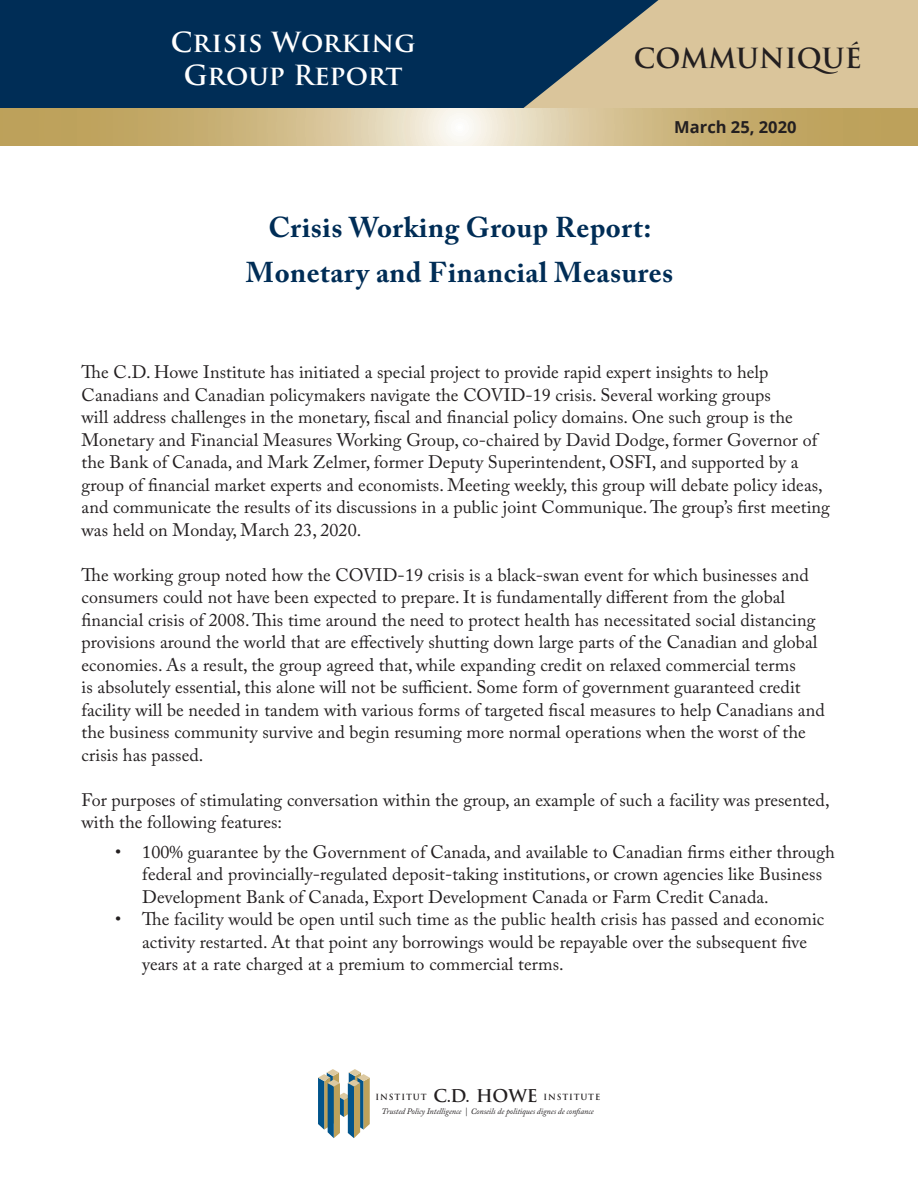
<style>
.page{position:relative;width:918px;height:1188px;background:#fff}
.page>*{position:absolute;margin:0;border:0;box-sizing:border-box;transform-origin:0 0}
.header1{font:700 28.5px "Adobe Caslon Pro";letter-spacing:.02em;color:#002d56}
.t1{font:700 27px/33px "Trajan Pro";letter-spacing:.01em;color:#fff;text-align:center}
.t2{font:700 27px "Trajan Pro";color:#231f20}
.body{font:18px/22.5px "Adobe Caslon Pro";letter-spacing:.005em;color:#231f20}
.BULLETS{font:18px/22.5px "Adobe Caslon Pro";letter-spacing:.005em;color:#231f20}
.t3{font:700 16.5px "Open Sans";color:#231f20}
.t4{font:italic 8.4px "Adobe Caslon Pro";letter-spacing:-.01em;color:#231f20}
.t5{font:700 8.25px "Trajan";letter-spacing:.11em;color:#231f20}
.s1{font-size:17.25px}
</style>
<div class="page">
<div style="left:0;top:0;width:664px;height:108px;background:#002d56"></div>
<svg style="left:524px;top:0;width:394px;height:108px"></svg>
<svg style="left:1px;top:108px;width:917px;height:38px;background:#d0bb88"></svg>
<svg style="left:318px;top:1069px;width:52px;height:69px"></svg>
<p class="t1" style="left:171px;top:27px;width:246px">Crisis Working<br>Group Report</p>
<p class="t2" style="left:634px;top:42px;width:230px">COMMUNIQUÉ</p>
<p class="t3" style="left:674px;top:116px;width:124px">March 25, 2020</p>
<p class="header1" style="left:268px;top:210px;width:385px">Crisis Working Group Report:</p>
<p class="header1" style="left:246px;top:255px;width:429px">Monetary and Financial Measures</p>
<p class="body" style="left:82px;top:361px;width:750px">The C.D. Howe Institute has initiated a special project to provide rapid expert insights to help Canadians and Canadian policymakers navigate the COVID-19 crisis. Several working groups<br>will address challenges in the monetary, fiscal and financial policy domains. One such group is the Monetary and Financial Measures Working Group, co-chaired by David Dodge, former Governor of the Bank of Canada, and Mark Zelmer, former Deputy Superintendent, OSFI, and supported by a group of financial market experts and economists. Meeting weekly, this group will debate policy ideas, and communicate the results of its discussions in a public joint Communique. The group’s first meeting was held on Monday, March 23, 2020.</p>
<p class="body" style="left:82px;top:564px;width:745px">The working group noted how the COVID-19 crisis is a black-swan event for which businesses and consumers could not have been expected to prepare. It is fundamentally different from the global financial crisis of 2008. This time around the need to protect health has necessitated social distancing provisions around the world that are effectively shutting down large parts of the Canadian and global economies. As a result, the group agreed that, while expanding credit on relaxed commercial terms<br>is absolutely essential, this alone will not be sufficient. Some form of government guaranteed credit facility will be needed in tandem with various forms of targeted fiscal measures to help Canadians and the business community survive and begin resuming more normal operations when the worst of the crisis has passed.</p>
<p class="body" style="left:82px;top:789px;width:750px">For purposes of stimulating conversation within the group, an example of such a facility was presented, with the following features:</p>
<p class="BULLETS" style="left:142px;top:840px;width:694px;text-indent:-27px">• 100% guarantee by the Government of Canada, and available to Canadian firms either through federal and provincially-regulated deposit-taking institutions, or crown agencies like Business<br>Development Bank of Canada, Export Development Canada or Farm Credit Canada.</p>
<p class="BULLETS" style="left:142px;top:908px;width:684px;text-indent:-27px">• The facility would be open until such time as the public health crisis has passed and economic activity restarted. At that point any borrowings would be repayable over the subsequent five years at a rate charged at a premium to commercial terms.</p>
<p class="t5" style="left:375px;top:1091px;width:226px">INSTITUT <span class="s1">C.D. HOWE</span> INSTITUTE</p>
<p class="t4" style="left:381px;top:1107px;width:214px">Trusted Policy Intelligence | Conseils de politiques dignes de con ance</p>
</div>
